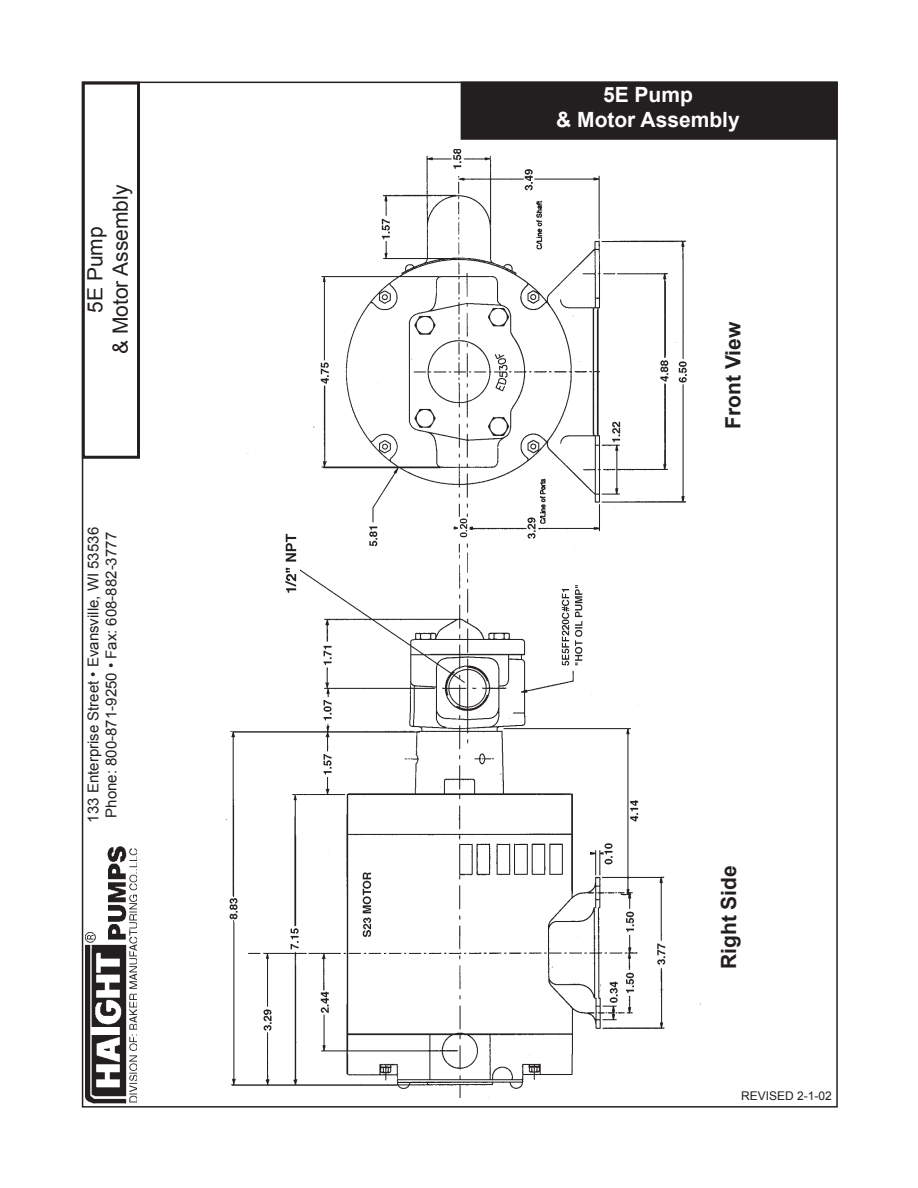
<style>
.page{position:relative;width:918px;height:1188px;background:#fff}
.page>*{position:absolute;margin:0;border:0;box-sizing:border-box;transform-origin:0 0}
.t1{font:700 21px/25.2px "Arial";color:#fff;text-align:center}
.t2{font:21px/25.2px "Arial";color:#231f20;text-align:center}
.t3{font:700 21px "Arial";color:#231f20}
.t4{font:15px/18px "Arial";color:#231f20;text-align:center}
.t5{font:12px "Arial";color:#231f20}
</style>
<div class="page">
<div style="left:82px;top:82px;width:58px;height:377px;border:3px solid #231f20"></div>
<div style="left:462px;top:83px;width:374px;height:55px;background:#231f20"></div>
<div style="left:461px;top:82px;width:377px;height:58px;border:3px solid #231f20"></div>
<img style="left:86px;top:847px;width:50px;height:257px">
<img style="left:226px;top:149px;width:461px;height:949px">
<h1 class="t2" style="left:83px;top:354px;width:171px;rotate:-90deg">5E Pump<br>&amp; Motor Assembly</h1>
<p class="t4" style="left:85px;top:823px;width:297px;rotate:-90deg">133 Enterprise Street • Evansville, WI 53536<br>Phone: 800-871-9250 • Fax: 608-882-3777</p>
<h1 class="t1" style="left:556px;top:83px;width:185px">5E Pump<br>&amp; Motor Assembly</h1>
<h1 class="t3" style="left:719px;top:429px;width:108px;rotate:-90deg">Front View</h1>
<h1 class="t3" style="left:715px;top:969px;width:105px;rotate:-90deg">Right Side</h1>
<p class="t5" style="left:741px;top:1088px;width:92px">REVISED 2-1-02</p>
</div>
